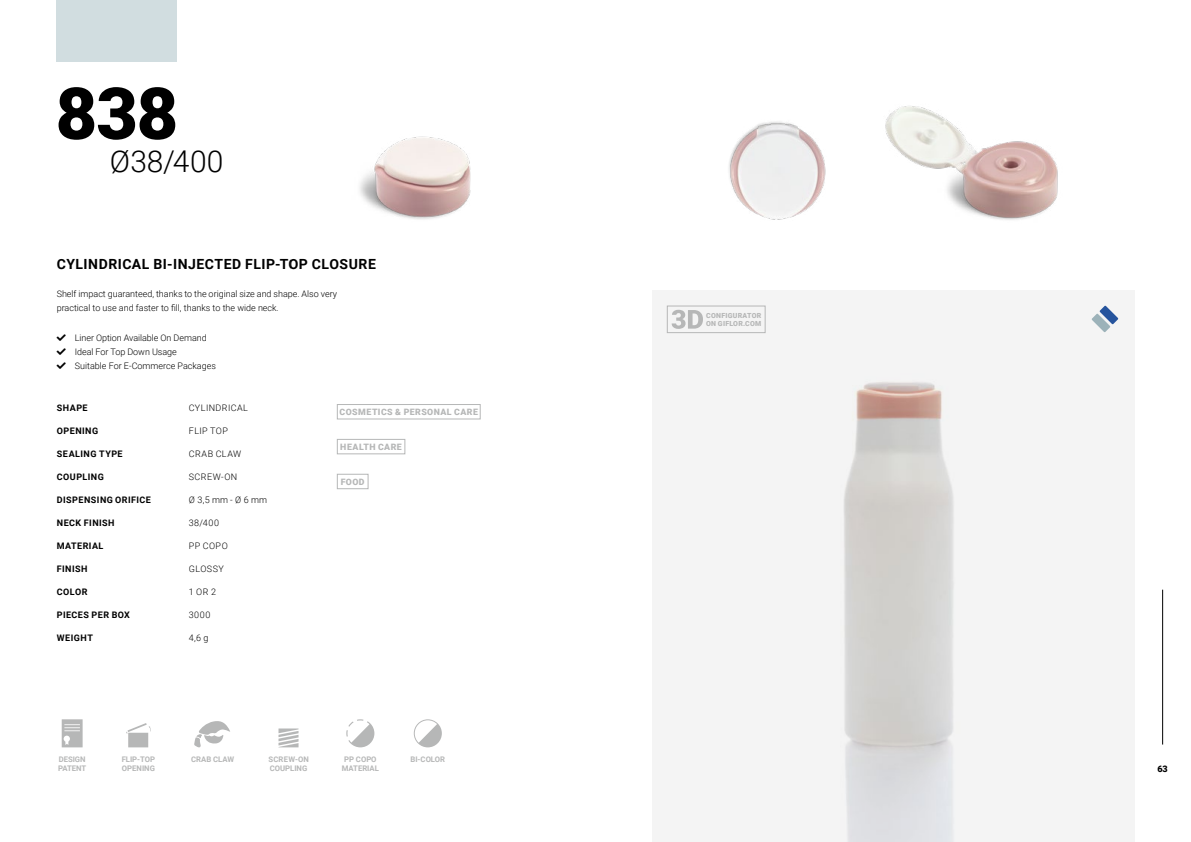
<style>
.page{position:relative;width:1191px;height:842px;background:#fff}
.page>*{position:absolute;margin:0;border:0;box-sizing:border-box;transform-origin:0 0}
.t1{font:900 72px "Roboto";color:#000}
.t2{font:300 30px "Roboto";letter-spacing:.01em;color:#000}
.t3{font:700 14px "Roboto";letter-spacing:.035em;color:#000}
.t4{font:300 9px/14px "Roboto";color:#000}
.t5{font:700 9px "Roboto";letter-spacing:.055em;color:#000}
.t6{font:300 9px "Roboto";letter-spacing:.045em;color:#000}
.t7{font:300 9px "Roboto";letter-spacing:.05em;color:#000}
.t8{font:900 9px "Roboto";color:#000}
.t9{font:900 8.8px "Roboto";letter-spacing:.05em;color:#b6b7b7}
.t10{font:700 7.7px/9.2px "Roboto";color:#b6b7b7}
.t11{font:900 7px/8.4px "Roboto";letter-spacing:.035em;color:#b6b7b7}
</style>
<div class="page">
<div style="left:652px;top:291px;width:482px;height:551px;background:#f4f4f4"></div>
<hr style="left:1162px;top:590px;width:1px;height:154px;background:#000">
<img style="left:885px;top:106px;width:173px;height:114px">
<img style="left:359px;top:136px;width:112px;height:84px">
<img style="left:729px;top:121px;width:97px;height:99px">
<div style="left:57px;top:0;width:120px;height:62px;background:#d1dde0"></div>
<svg style="left:1091px;top:306px;width:27px;height:26px"></svg>
<div style="left:337px;top:404px;width:143px;height:15px;border:1px solid #b6b7b7"></div>
<div style="left:337px;top:439px;width:68px;height:15px;border:1px solid #b6b7b7"></div>
<div style="left:337px;top:474px;width:31px;height:15px;border:1px solid #b6b7b7"></div>
<svg style="left:62px;top:719px;width:21px;height:28px"></svg>
<svg style="left:346px;top:719px;width:28px;height:28px"></svg>
<svg style="left:278px;top:728px;width:20px;height:19px"></svg>
<svg style="left:414px;top:719px;width:28px;height:28px"></svg>
<svg style="left:194px;top:721px;width:36px;height:27px"></svg>
<div style="left:128px;top:733px;width:20px;height:14px;background:#b6b7b7"></div>
<svg style="left:126px;top:723px;width:25px;height:11px"></svg>
<img style="left:844px;top:382px;width:110px;height:460px">
<div style="left:667px;top:306px;width:98px;height:27px;border:1px solid #b6b7b7"></div>
<svg style="left:671px;top:310px;width:32px;height:19px"></svg>
<h1 class="t1" style="left:56px;top:63px;width:124px">838</h1>
<h2 class="t2" style="left:110px;top:140px;width:115px">Ø38/400</h2>
<h3 class="t3" style="left:57px;top:255px;width:320px">CYLINDRICAL BI-INJECTED FLIP-TOP CLOSURE</h3>
<p class="t4" style="left:57px;top:287px;width:282px">Shelf impact guaranteed, thanks to the original size and shape. Also very practical to use and faster to fill, thanks to the wide neck.</p>
<p class="t4" style="left:75px;top:330px;width:143px">Liner Option Available On Demand<br>Ideal For Top Down Usage<br>Suitable For E-Commerce Packages</p>
<p class="t5" style="left:57px;top:401px;width:32px">SHAPE</p>
<p class="t5" style="left:57px;top:424px;width:43px">OPENING</p>
<p class="t5" style="left:57px;top:447px;width:67px">SEALING TYPE</p>
<p class="t5" style="left:57px;top:470px;width:48px">COUPLING</p>
<p class="t5" style="left:57px;top:493px;width:96px">DISPENSING ORIFICE</p>
<p class="t5" style="left:57px;top:516px;width:59px">NECK FINISH</p>
<p class="t5" style="left:57px;top:539px;width:48px">MATERIAL</p>
<p class="t5" style="left:57px;top:562px;width:32px">FINISH</p>
<p class="t5" style="left:57px;top:585px;width:32px">COLOR</p>
<p class="t5" style="left:57px;top:608px;width:75px">PIECES PER BOX</p>
<p class="t5" style="left:57px;top:631px;width:38px">WEIGHT</p>
<p class="t6" style="left:189px;top:401px;width:61px">CYLINDRICAL</p>
<p class="t4" style="left:189px;top:423px;width:41px">FLIP TOP</p>
<p class="t7" style="left:189px;top:447px;width:54px">CRAB CLAW</p>
<p class="t4" style="left:189px;top:469px;width:50px">SCREW-ON</p>
<p class="t4" style="left:189px;top:492px;width:80px">Ø 3,5 mm - Ø 6 mm</p>
<p class="t4" style="left:189px;top:515px;width:32px">38/400</p>
<p class="t4" style="left:189px;top:538px;width:40px">PP COPO</p>
<p class="t4" style="left:189px;top:561px;width:37px">GLOSSY</p>
<p class="t4" style="left:189px;top:584px;width:29px">1 OR 2</p>
<p class="t4" style="left:189px;top:607px;width:23px">3000</p>
<p class="t4" style="left:189px;top:630px;width:21px">4,6 g</p>
<p class="t9" style="left:339px;top:406px;width:140px">COSMETICS &amp; PERSONAL CARE</p>
<p class="t9" style="left:340px;top:441px;width:63px">HEALTH CARE</p>
<p class="t9" style="left:341px;top:475px;width:25px">FOOD</p>
<p class="t10" style="left:58px;top:754px;width:30px">DESIGN<br>PATENT</p>
<p class="t10" style="left:342px;top:754px;width:39px;text-align:center">PP COPO<br>MATERIAL</p>
<p class="t10" style="left:122px;top:754px;width:35px">FLIP-TOP</p>
<p class="t10" style="left:191px;top:754px;width:45px">CRAB CLAW</p>
<p class="t10" style="left:410px;top:754px;width:36px">BI-COLOR</p>
<p class="t10" style="left:122px;top:763px;width:34px">OPENING</p>
<p class="t10" style="left:268px;top:754px;width:42px">SCREW-ON<br>COUPLING</p>
<p class="t11" style="left:706px;top:311px;width:57px">CONFIGURATOR<br>ON GIFLOR.COM</p>
<p class="t8" style="left:1157px;top:762px;width:12px">63</p>
</div>
